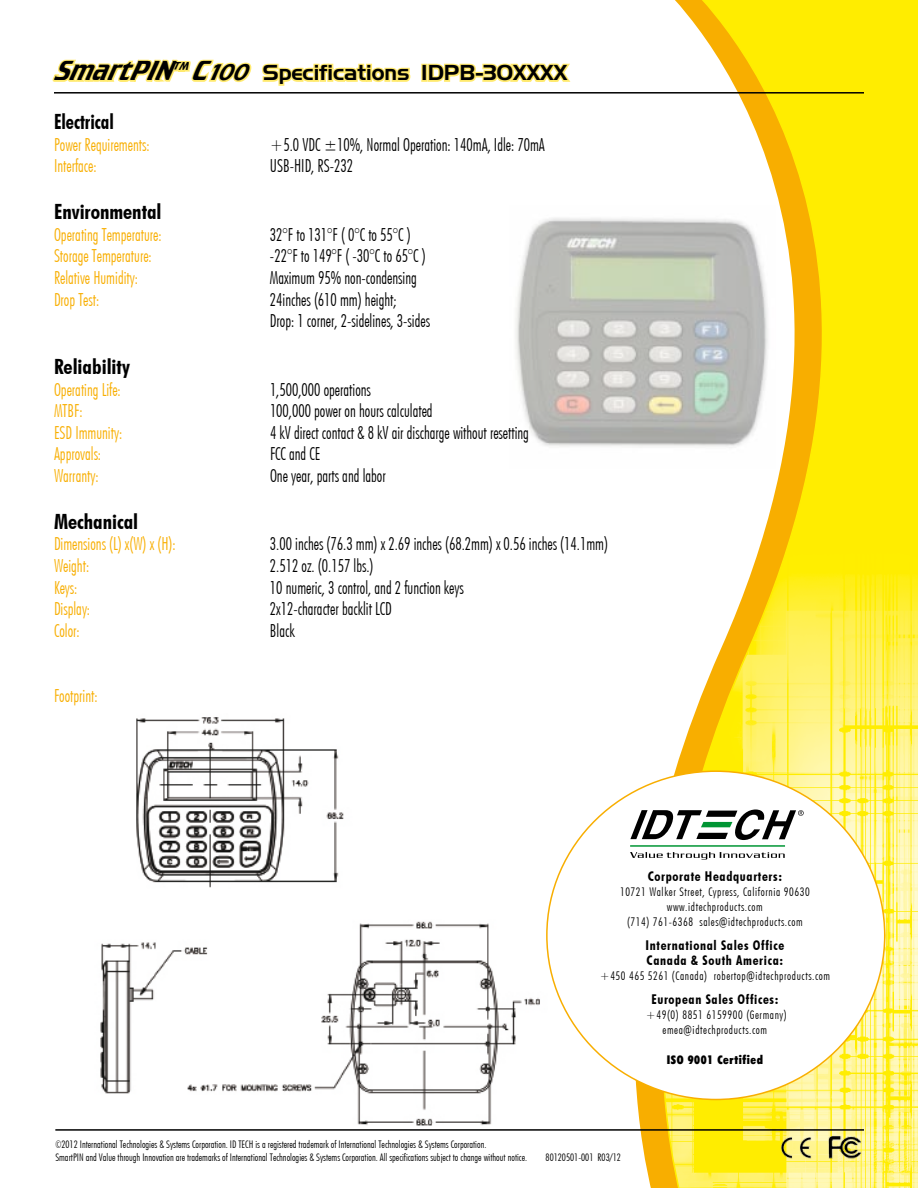
<style>
.page{position:relative;width:918px;height:1188px;background:#fff}
.page>*{position:absolute;margin:0;border:0;box-sizing:border-box;transform-origin:0 0}
.t1{font:21px "Aero Regular SWFTE";color:#000}
.t2{font:21px "Futuri Condensed Bold SWFTE";color:#000}
.t3{font:21px "Futuri Condensed Bold SWFTE";color:#000;scale:.9 1}
.t4{font:18px/21.6px "Futuri Condensed Light Regular SWFTE";color:#000;scale:.9 1}
.t5{font:18px "Futuri Condensed Light Regular SWFTE";color:#f8ae00;scale:.9 1}
.t6{font:13.5px/15px "Futuri Condensed Bold SWFTE";letter-spacing:.05em;color:#000}
.t7{font:12px/15px "Futuri Condensed Light Regular SWFTE";letter-spacing:.05em;color:#000;text-align:center}
.t8{font:12px "Futuri Condensed Extra Bold SWFTE";letter-spacing:.05em;color:#000}
.t9{font:10.5px/12.6px "Futuri Condensed Light Regular SWFTE";color:#000}
.s1{font-family:"Cruiser";font-style:italic;font-size:24px}
</style>
<div class="page">
<img style="left:100px;top:717px;width:466px;height:409px">
<img style="left:515px;top:218px;width:51px;height:229px">
<svg style="left:566px;top:218px;width:26px;height:830px"></svg>
<svg style="left:592px;top:0;width:326px;height:1188px"></svg>
<hr style="left:54px;top:92px;width:810px;height:2px;background:#000">
<hr style="left:55px;top:1129px;width:809px;height:2px;background:#000">
<svg style="left:52px;top:59px;width:201px;height:35px"></svg>
<svg style="left:262px;top:63px;width:149px;height:23px"></svg>
<div style="left:421px;top:64px;width:7px;height:18px;border:3px solid #ffea6e"></div>
<svg style="left:426px;top:63px;width:145px;height:19px"></svg>
<div style="left:547px;top:771px;width:338px;height:329px;background:#fff;border-radius:50%"></div>
<hr style="left:630px;top:846px;width:155px;height:1px;background:#009534">
<svg style="left:630px;top:852px;width:155px;height:7px"></svg>
<svg style="left:630px;top:810px;width:174px;height:30px"></svg>
<img style="left:779px;top:1135px;width:34px;height:25px">
<img style="left:815px;top:1118px;width:57px;height:55px">
<p class="t1" style="left:54px;top:60px;width:515px"><span class="s1">SmartPIN™ C100</span> Specifications IDPB-30XXXX</p>
<p class="t3" style="left:54px;top:108px;width:68px">Electrical</p>
<p class="t5" style="left:54px;top:134px;width:108px">Power Requirements:</p>
<p class="t4" style="left:270px;top:134px;width:307px">+5.0 VDC ±10%, Normal Operation: 140mA, Idle: 70mA</p>
<p class="t5" style="left:54px;top:155px;width:49px">Interface:</p>
<p class="t4" style="left:270px;top:155px;width:94px">USB-HID, RS-232</p>
<p class="t2" style="left:54px;top:198px;width:109px">Environmental</p>
<p class="t5" style="left:54px;top:224px;width:121px">Operating Temperature:</p>
<p class="t4" style="left:270px;top:224px;width:158px">32°F to 131°F ( 0°C to 55°C )</p>
<p class="t5" style="left:54px;top:245px;width:110px">Storage Temperature:</p>
<p class="t4" style="left:270px;top:245px;width:175px">-22°F to 149°F ( -30°C to 65°C )</p>
<p class="t5" style="left:54px;top:267px;width:95px">Relative Humidity:</p>
<p class="t4" style="left:270px;top:267px;width:165px">Maximum 95% non-condensing</p>
<p class="t5" style="left:54px;top:288px;width:52px">Drop Test:</p>
<p class="t4" style="left:270px;top:288px;width:179px">24inches (610 mm) height;<br>Drop: 1 corner, 2-sidelines, 3-sides</p>
<p class="t2" style="left:54px;top:353px;width:77px">Reliability</p>
<p class="t5" style="left:54px;top:378px;width:76px">Operating Life:</p>
<p class="t4" style="left:270px;top:378px;width:114px">1,500,000 operations</p>
<p class="t5" style="left:54px;top:400px;width:33px">MTBF:</p>
<p class="t4" style="left:270px;top:400px;width:182px">100,000 power on hours calculated</p>
<p class="t5" style="left:54px;top:422px;width:77px">ESD Immunity:</p>
<p class="t4" style="left:270px;top:422px;width:289px">4 kV direct contact &amp; 8 kV air discharge without resetting</p>
<p class="t5" style="left:54px;top:443px;width:54px">Approvals:</p>
<p class="t4" style="left:270px;top:443px;width:58px">FCC and CE</p>
<p class="t5" style="left:54px;top:465px;width:51px">Warranty:</p>
<p class="t4" style="left:270px;top:465px;width:130px">One year, parts and labor</p>
<p class="t2" style="left:54px;top:508px;width:86px">Mechanical</p>
<p class="t5" style="left:54px;top:533px;width:137px">Dimensions (L) x(W) x (H):</p>
<p class="t4" style="left:270px;top:533px;width:377px">3.00 inches (76.3 mm) x 2.69 inches (68.2mm) x 0.56 inches (14.1mm)</p>
<p class="t5" style="left:54px;top:555px;width:41px">Weight:</p>
<p class="t4" style="left:270px;top:555px;width:117px">2.512 oz. (0.157 lbs.)</p>
<p class="t5" style="left:54px;top:576px;width:28px">Keys:</p>
<p class="t4" style="left:270px;top:576px;width:217px">10 numeric, 3 control, and 2 function keys</p>
<p class="t5" style="left:54px;top:598px;width:42px">Display:</p>
<p class="t4" style="left:270px;top:598px;width:137px">2x12-character backlit LCD</p>
<p class="t5" style="left:54px;top:620px;width:30px">Color:</p>
<p class="t4" style="left:270px;top:620px;width:29px">Black</p>
<p class="t5" style="left:54px;top:684px;width:50px">Footprint:</p>
<p class="t6" style="left:648px;top:868px;width:136px">Corporate Headquarters:</p>
<p class="t7" style="left:620px;top:884px;width:191px">10721 Walker Street, Cypress, California 90630 www.idtechproducts.com<br>(714) 761-6368 sales@idtechproducts.com</p>
<p class="t6" style="left:646px;top:937px;width:140px">International Sales Office<br>Canada &amp; South America:</p>
<p class="t7" style="left:600px;top:968px;width:232px">+450 465 5261 (Canada) robertop@idtechproducts.com</p>
<p class="t6" style="left:651px;top:991px;width:129px">European Sales Offices:</p>
<p class="t7" style="left:646px;top:1007px;width:142px">+49(0) 8851 6159900 (Germany) emea@idtechproducts.com</p>
<p class="t8" style="left:667px;top:1051px;width:98px">ISO 9001 Certified</p>
<p class="t9" style="left:55px;top:1138px;width:473px">©2012 International Technologies &amp; Systems Corporation. ID TECH is a registered trademark of International Technologies &amp; Systems Corporation.<br>SmartPIN and Value through Innovation are trademarks of International Technologies &amp; Systems Corporation. All specifications subject to change without notice.</p>
<p class="t9" style="left:546px;top:1151px;width:77px">80120501-001 R03/12</p>
</div>
